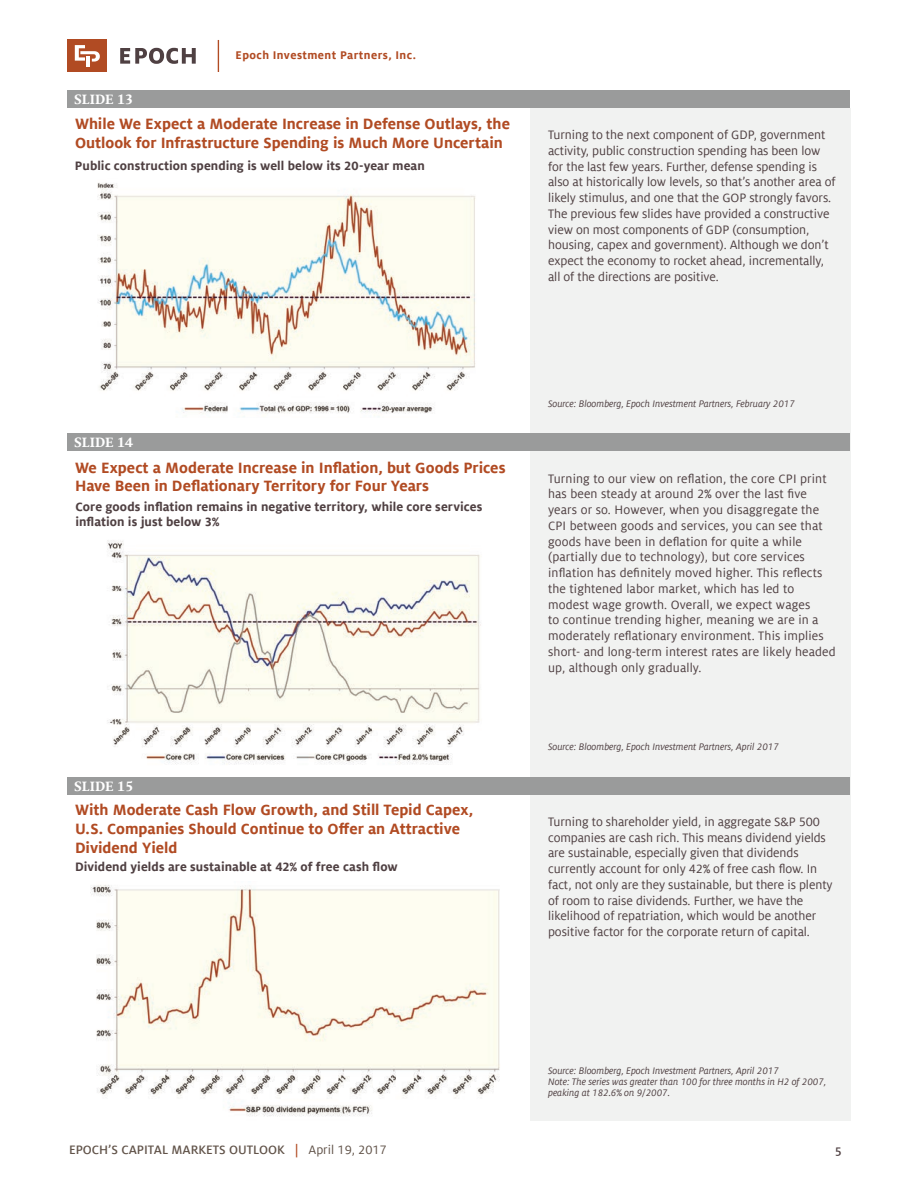
<style>
.page{position:relative;width:918px;height:1188px;background:#fff}
.page>*{position:absolute;margin:0;border:0;box-sizing:border-box;transform-origin:0 0}
.t1{font:700 16.5px/18.8px "Milo Offc Pro";color:#b14b23}
.t2{font:700 15px "Milo Serif Offc Pro";color:#fff}
.t3{font:13.5px/15.8px "Milo Offc Pro";letter-spacing:-.005em;color:#4f4042}
.t4{font:700 13.5px/15px "Milo Offc Pro";letter-spacing:.005em;color:#4f4042}
.t5{font:500 13.5px "Milo Sc Offc Pro";color:#615349}
.t6{font:500 13.5px "Milo Sc Offc Pro";color:#4f4042}
.t7{font:700 12.3px "Milo Offc Pro";letter-spacing:.035em;color:#b14b23}
.t8{font:italic 10.5px/11.2px "Milo Offc Pro";letter-spacing:-.005em;color:#4f4042}
.s1{color:#b14b23}
.s2{font-family:"Milo Offc Pro";font-weight:400}
</style>
<div class="page">
<div style="left:530px;top:108px;width:320px;height:1012px;background:#f1f2f1"></div>
<svg style="left:120px;top:48px;width:76px;height:16px"></svg>
<div style="left:67px;top:39px;width:40px;height:33px;background:#b14b23"></div>
<svg style="left:75px;top:45px;width:25px;height:17px"></svg>
<hr style="left:86px;top:56px;width:4px;height:11px;background:#fff">
<hr style="left:218px;top:40px;width:1px;height:32px;background:#b14b23">
<div style="left:68px;top:777px;width:782px;height:18px;background:#9a9b9b"></div>
<div style="left:68px;top:434px;width:782px;height:18px;background:#9a9b9b"></div>
<div style="left:68px;top:90px;width:782px;height:18px;background:#9a9b9b"></div>
<img style="left:90px;top:885px;width:410px;height:232px">
<img style="left:107px;top:540px;width:374px;height:225px">
<img style="left:97px;top:183px;width:379px;height:231px">
<p class="t2" style="left:74px;top:90px;width:60px">SLIDE 13</p>
<p class="t7" style="left:236px;top:48px;width:182px">Epoch Investment Partners, Inc.</p>
<p class="t1" style="left:75px;top:115px;width:437px">While We Expect a Moderate Increase in Defense Outlays, the<br>Outlook for Infrastructure Spending is Much More Uncertain</p>
<p class="t4" style="left:75px;top:158px;width:351px">Public construction spending is well below its 20-year mean</p>
<p class="t3" style="left:548px;top:127px;width:289px">Turning to the next component of GDP, government activity, public construction spending has been low for the last few years. Further, defense spending is also at historically low levels, so that’s another area of likely stimulus, and one that the GOP strongly favors.<br>The previous few slides have provided a constructive view on most components of GDP (consumption, housing, capex and government). Although we don’t expect the economy to rocket ahead, incrementally, all of the directions are positive.</p>
<p class="t2" style="left:74px;top:434px;width:60px">SLIDE 14</p>
<p class="t1" style="left:75px;top:458px;width:432px">We Expect a Moderate Increase in Inflation, but Goods Prices<br>Have Been in Deflationary Territory for Four Years</p>
<p class="t4" style="left:75px;top:499px;width:408px">Core goods inflation remains in negative territory, while core services inflation is just below 3%</p>
<p class="t2" style="left:74px;top:777px;width:60px">SLIDE 15</p>
<p class="t1" style="left:75px;top:801px;width:400px">With Moderate Cash Flow Growth, and Still Tepid Capex,<br>U.S. Companies Should Continue to Offer an Attractive<br>Dividend Yield</p>
<p class="t4" style="left:75px;top:859px;width:324px">Dividend yields are sustainable at 42% of free cash flow</p>
<p class="t8" style="left:548px;top:398px;width:248px">Source: Bloomberg, Epoch Investment Partners, February 2017</p>
<p class="t3" style="left:548px;top:470px;width:289px">Turning to our view on reflation, the core CPI print has been steady at around 2% over the last five years or so. However, when you disaggregate the CPI between goods and services, you can see that goods have been in deflation for quite a while (partially due to technology), but core services inflation has definitely moved higher. This reflects the tightened labor market, which has led to modest wage growth. Overall, we expect wages<br>to continue trending higher, meaning we are in a moderately reflationary environment. This implies short- and long-term interest rates are likely headed up, although only gradually.</p>
<p class="t8" style="left:548px;top:741px;width:232px">Source: Bloomberg, Epoch Investment Partners, April 2017</p>
<p class="t3" style="left:548px;top:814px;width:286px">Turning to shareholder yield, in aggregate S&amp;P 500 companies are cash rich. This means dividend yields are sustainable, especially given that dividends currently account for only 42% of free cash flow. In fact, not only are they sustainable, but there is plenty of room to raise dividends. Further, we have the likelihood of repatriation, which would be another positive factor for the corporate return of capital.</p>
<p class="t8" style="left:548px;top:1065px;width:280px">Source: Bloomberg, Epoch Investment Partners, April 2017<br>Note: The series was greater than 100 for three months in H2 of 2007, peaking at 182.6% on 9/2007.</p>
<p class="t5" style="left:69px;top:1142px;width:319px">EPOCH’S CAPITAL MARKETS OUTLOOK <span class="s1">|</span> <span class="s2">April 19, 2017</span></p>
<p class="t6" style="left:835px;top:1142px;width:8px">5</p>
</div>
